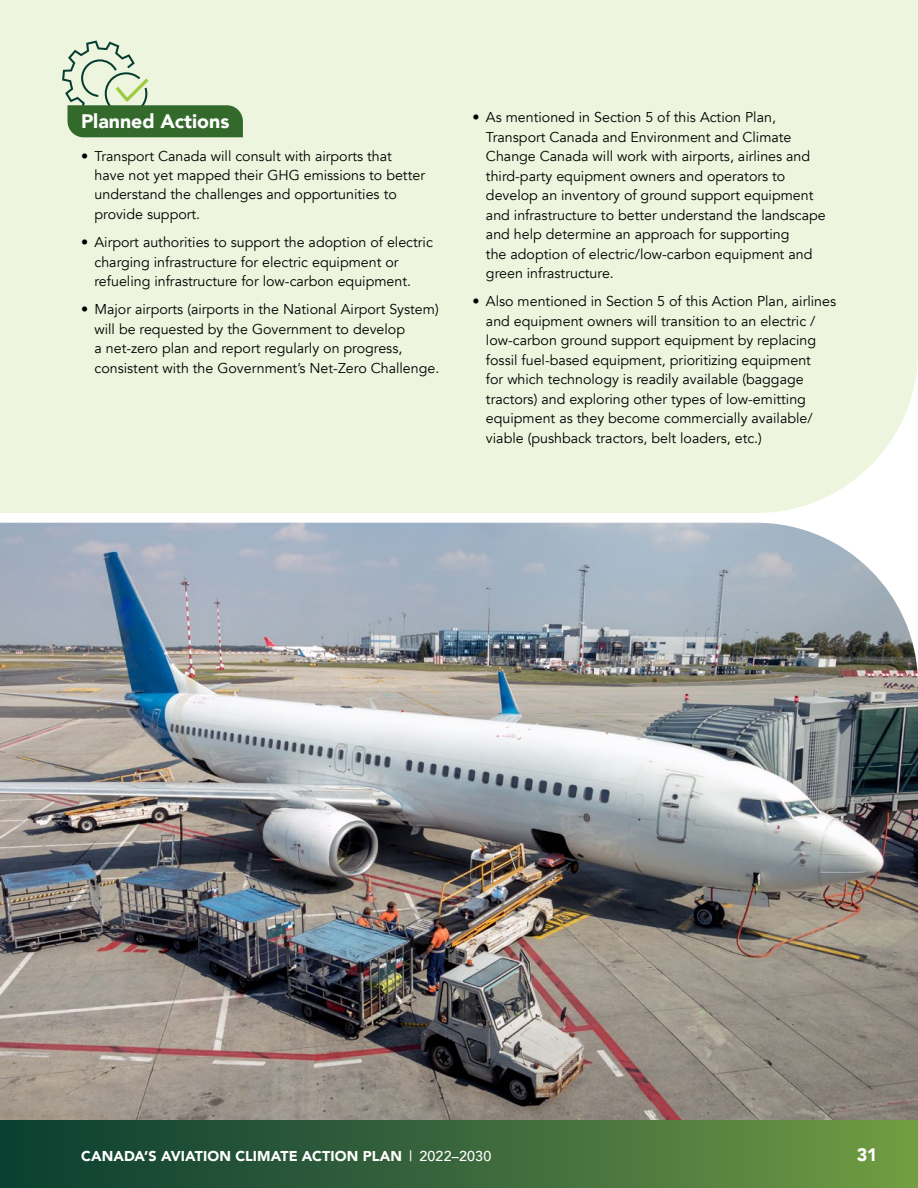
<style>
.page{position:relative;width:918px;height:1188px;background:#fff}
.page>*{position:absolute;margin:0;border:0;box-sizing:border-box;transform-origin:0 0}
.t1{font:900 19.5px "Avenir";color:#fff}
.t2{font:900 18px "Avenir";color:#fff}
.t3{font:14.25px/19.5px "Avenir";color:#000}
.t4{font:900 14.25px "Avenir";letter-spacing:.01em;color:#fff}
.s1{font-weight:500}
</style>
<div class="page">
<div style="left:0;top:0;width:918px;height:513px;background:#edf5de"></div>
<img style="left:0;top:523px;width:918px;height:597px">
<svg style="left:62px;top:40px;width:181px;height:97px;background:#a9c29e"></svg>
<div style="left:0;top:1120px;width:918px;height:68px;background:linear-gradient(to right,#083a32,#709944)"></div>
<h1 class="t1" style="left:81px;top:104px;width:150px">Planned Actions</h1>
<p class="t3" style="left:94px;top:146px;width:332px;text-indent:-13px">• Transport Canada will consult with airports that have not yet mapped their GHG emissions to better understand the challenges and opportunities to provide support.</p>
<p class="t3" style="left:94px;top:233px;width:340px;text-indent:-13px">• Airport authorities to support the adoption of electric charging infrastructure for electric equipment or refueling infrastructure for low-carbon equipment.</p>
<p class="t3" style="left:94px;top:300px;width:346px;text-indent:-13px">• Major airports (airports in the National Airport System) will be requested by the Government to develop<br>a net‑zero plan and report regularly on progress, consistent with the Government’s Net-Zero Challenge.</p>
<p class="t3" style="left:486px;top:108px;width:341px;text-indent:-13px">• As mentioned in Section 5 of this Action Plan, Transport Canada and Environment and Climate Change Canada will work with airports, airlines and third-party equipment owners and operators to develop an inventory of ground support equipment and infrastructure to better understand the landscape and help determine an approach for supporting<br>the adoption of electric/low-carbon equipment and green infrastructure.</p>
<p class="t3" style="left:486px;top:292px;width:352px;text-indent:-13px">• Also mentioned in Section 5 of this Action Plan, airlines and equipment owners will transition to an electric / low-carbon ground support equipment by replacing fossil fuel-based equipment, prioritizing equipment<br>for which technology is readily available (baggage tractors) and exploring other types of low-emitting equipment as they become commercially available/ viable (pushback tractors, belt loaders, etc.)</p>
<p class="t4" style="left:81px;top:1143px;width:412px">CANADA’S AVIATION CLIMATE ACTION PLAN <span class="s1">| 2022–2030</span></p>
<p class="t2" style="left:857px;top:1139px;width:22px">31</p>
</div>
